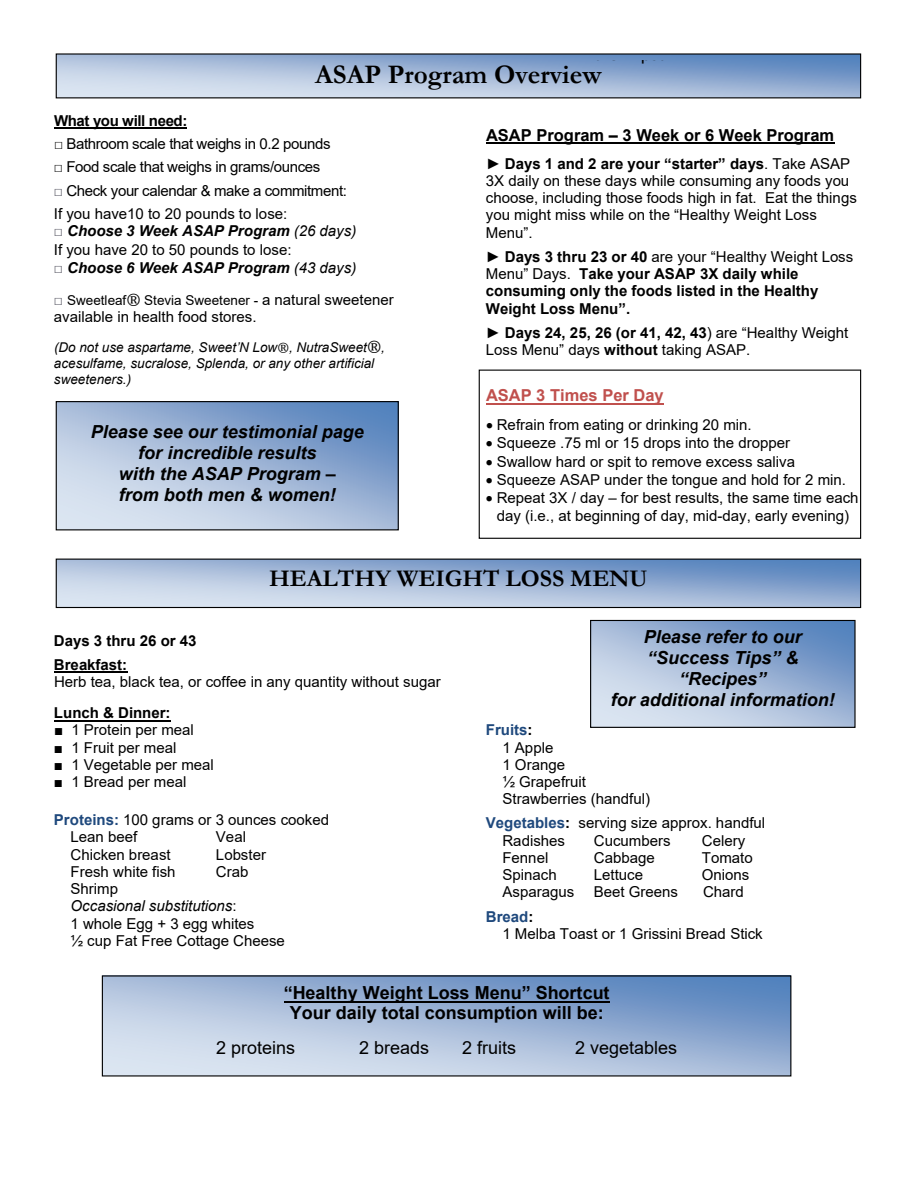
<style>
.page{position:relative;width:918px;height:1188px;background:#fff}
.page>*{position:absolute;margin:0;border:0;box-sizing:border-box;transform-origin:0 0}
.t1{font:700 27px "Garamond";color:#000}
.t2{font:700 24px "Garamond";color:#000}
.t3{font:italic 700 18px/20.9px "Arial";color:#000;text-align:center}
.t4{font:700 18px/20.7px "Arial";color:#000;text-align:center}
.t5{font:18px "Arial";color:#000}
.t6{font:18px "Myriad Pro";color:#000}
.t7{font:700 16.5px "Arial";color:#000}
.t8{font:700 16.5px "Arial";color:#c0504d}
.t9{font:15px/17.2px "Arial";color:#000}
.t10{font:700 15px/17.2px "Arial";color:#000}
.t11{font:15px/23.2px "Arial";letter-spacing:-.025em;color:#000}
.t12{font:italic 700 15px "Arial";color:#000}
.t13{font:700 15px "Arial";letter-spacing:-.025em;color:#000}
.t14{font:italic 13.5px/15.9px "Arial";color:#000}
.t15{font:13.5px "Arial";color:#000}
.s1{color:#4b4b57}
.s2{font-weight:700;font-style:italic}
.s3{font-style:italic}
.s4{font-weight:400;font-style:normal;color:#4b4b57}
.s5{font-weight:400}
.s6{font-size:15px;color:#4b4b57}
.s7{font-family:"Cambria";font-style:italic;font-size:16.5px}
.s8{font-size:15px}
.s9{font-family:"Cambria"}
.s10{font-family:"Cambria";font-size:16.5px}
.s11{font-weight:700}
.s12{font-weight:700;color:#1f497d}
</style>
<div class="page">
<hr style="left:54px;top:128px;width:133px;height:1px;background:#000">
<hr style="left:486px;top:142px;width:348px;height:2px;background:#000">
<hr style="left:486px;top:403px;width:178px;height:2px;background:#c0504d">
<hr style="left:54px;top:671px;width:73px;height:2px;background:#000">
<hr style="left:54px;top:720px;width:117px;height:1px;background:#000">
<svg style="left:104px;top:977px;width:685px;height:98px;background:#a3b9d9"></svg>
<hr style="left:284px;top:1001px;width:326px;height:2px;background:#000">
<svg style="left:58px;top:55px;width:801px;height:41px;background:#a2b8d8"></svg>
<svg style="left:58px;top:561px;width:801px;height:45px;background:#a4bad9"></svg>
<div style="left:56px;top:559px;width:805px;height:49px;border:1px solid #000"></div>
<div style="left:479px;top:370px;width:382px;height:169px;border:1px solid #000"></div>
<svg style="left:58px;top:403px;width:339px;height:125px;background:#a3b9d9"></svg>
<div style="left:56px;top:401px;width:343px;height:129px;border:1px solid #000"></div>
<svg style="left:592px;top:622px;width:262px;height:104px;background:#a4bad9"></svg>
<div style="left:590px;top:620px;width:266px;height:108px;border:1px solid #000"></div>
<h1 class="t1" style="left:315px;top:56px;width:288px">ASAP Program Overview</h1>
<p class="t13" style="left:54px;top:110px;width:135px">What you will need:</p>
<p class="t11" style="left:54px;top:132px;width:278px">□ Bathroom scale that weighs in 0.2 pounds</p>
<p class="t11" style="left:54px;top:155px;width:268px">□ Food scale that weighs in grams/ounces</p>
<p class="t11" style="left:54px;top:179px;width:295px"><span class="s1">□</span> Check your calendar &amp; make a commitment:<br>If you have10 to 20 pounds to lose:</p>
<p class="t9" style="left:54px;top:222px;width:304px;line-height:18.5px"><span class="s1">□</span> <span class="s2">Choose 3 Week ASAP Program</span> <span class="s3">(26 days)<br></span>If you have 20 to 50 pounds to lose:</p>
<p class="t12" style="left:54px;top:258px;width:304px"><span class="s4">□</span> Choose 6 Week ASAP Program <span class="s5">(43 days)</span></p>
<p class="t15" style="left:54px;top:291px;width:341px"><span class="s6">□</span> Sweetleaf<span class="s7">®</span> Stevia Sweetener - <span class="s8">a natural sweetener</span></p>
<p class="t9" style="left:54px;top:308px;width:204px">available in health food stores.</p>
<p class="t14" style="left:54px;top:339px;width:332px">(Do not use aspartame, Sweet’N Low<span class="s9">®</span>, NutraSweet<span class="s10">®</span>, acesulfame, sucralose, Splenda, or any other artificial sweeteners.)</p>
<p class="t3" style="left:91px;top:422px;width:275px">Please see our testimonial page for incredible results<br>with the ASAP Program –<br>from both men &amp; women!</p>
<p class="t6" style="left:198px;top:430px;width:100px">Lorem ipsum</p>
<p class="t7" style="left:486px;top:123px;width:350px">ASAP Program – 3 Week or 6 Week Program</p>
<p class="t9" style="left:486px;top:155px;width:373px">► <span class="s11">Days 1 and 2 are your “starter” days</span>. Take ASAP 3X daily on these days while consuming any foods you choose, including those foods high in fat. Eat the things you might miss while on the “Healthy Weight Loss Menu”.</p>
<p class="t10" style="left:486px;top:248px;width:369px"><span class="s5">►</span> Days 3 thru 23 or 40 <span class="s5">are your “Healthy Weight Loss Menu” Days.</span> Take your ASAP 3X daily while consuming only the foods listed in the Healthy Weight Loss Menu”.</p>
<p class="t9" style="left:486px;top:324px;width:364px">► <span class="s11">Days 24, 25, 26 (or 41, 42, 43</span>) are “Healthy Weight<br>Loss Menu” days <span class="s11">without</span> taking ASAP.</p>
<p class="t8" style="left:486px;top:384px;width:179px">ASAP 3 Times Per Day</p>
<p class="t9" style="left:486px;top:416px;width:267px">• Refrain from eating or drinking 20 min.</p>
<p class="t9" style="left:486px;top:434px;width:306px">• Squeeze .75 ml or 15 drops into the dropper</p>
<p class="t9" style="left:486px;top:453px;width:311px">• Swallow hard or spit to remove excess saliva</p>
<p class="t9" style="left:486px;top:471px;width:362px">• Squeeze ASAP under the tongue and hold for 2 min.</p>
<p class="t9" style="left:486px;top:489px;width:374px;text-align:center">• Repeat 3X / day – for best results, the same time each day (i.e., at beginning of day, mid-day, early evening)</p>
<h2 class="t2" style="left:269px;top:562px;width:380px">HEALTHY WEIGHT LOSS MENU</h2>
<p class="t10" style="left:54px;top:629px;width:144px;line-height:24.2px">Days 3 thru 26 or 43<br>Breakfast:</p>
<p class="t9" style="left:54px;top:673px;width:388px">Herb tea, black tea, or coffee in any quantity without sugar</p>
<p class="t10" style="left:54px;top:704px;width:118px">Lunch &amp; Dinner:</p>
<p class="t9" style="left:54px;top:721px;width:141px">■ 1 Protein per meal</p>
<p class="t9" style="left:54px;top:739px;width:124px">■ 1 Fruit per meal</p>
<p class="t9" style="left:54px;top:756px;width:161px">■ 1 Vegetable per meal</p>
<p class="t9" style="left:54px;top:773px;width:134px">■ 1 Bread per meal</p>
<p class="t9" style="left:71px;top:811px;width:260px;text-indent:-17px"><span class="s12">Proteins:</span> 100 grams or 3 ounces cooked<br>Lean beef</p>
<p class="t9" style="left:216px;top:828px;width:32px">Veal</p>
<p class="t9" style="left:71px;top:846px;width:102px">Chicken breast</p>
<p class="t9" style="left:216px;top:846px;width:52px">Lobster</p>
<p class="t9" style="left:71px;top:863px;width:107px">Fresh white fish</p>
<p class="t9" style="left:216px;top:863px;width:34px">Crab</p>
<p class="t9" style="left:71px;top:880px;width:216px">Shrimp<br><span class="s3">Occasional substitutions</span>:<br>1 whole Egg + 3 egg whites<br>½ cup Fat Free Cottage Cheese</p>
<p class="t3" style="left:611px;top:627px;width:226px">Please refer to our “Success Tips” &amp; “Recipes”<br>for additional information!</p>
<p class="t9" style="left:502px;top:721px;width:149px;text-indent:-17px"><span class="s12">Fruits</span><span class="s11">:<br></span>1 Apple<br>1 Orange<br>½ Grapefruit<br>Strawberries (handful)</p>
<p class="t9" style="left:502px;top:814px;width:264px;text-indent:-17px"><span class="s12">Vegetables</span><span class="s11">:</span> serving size approx. handful<br>Radishes</p>
<p class="t9" style="left:594px;top:832px;width:78px">Cucumbers</p>
<p class="t9" style="left:702px;top:832px;width:45px">Celery</p>
<p class="t9" style="left:502px;top:849px;width:47px">Fennel</p>
<p class="t9" style="left:594px;top:849px;width:62px">Cabbage</p>
<p class="t9" style="left:702px;top:849px;width:52px">Tomato</p>
<p class="t9" style="left:502px;top:866px;width:56px">Spinach</p>
<p class="t9" style="left:594px;top:866px;width:51px">Lettuce</p>
<p class="t9" style="left:702px;top:866px;width:49px">Onions</p>
<p class="t9" style="left:502px;top:884px;width:73px">Asparagus</p>
<p class="t9" style="left:594px;top:884px;width:86px">Beet Greens</p>
<p class="t9" style="left:703px;top:884px;width:42px">Chard</p>
<p class="t9" style="left:502px;top:908px;width:262px;text-indent:-17px"><span class="s12">Bread</span><span class="s11">:<br></span>1 Melba Toast or 1 Grissini Bread Stick</p>
<p class="t4" style="left:284px;top:982px;width:327px">“Healthy Weight Loss Menu” Shortcut<br>Your daily total consumption will be:</p>
<p class="t5" style="left:216px;top:1035px;width:81px">2 proteins</p>
<p class="t5" style="left:359px;top:1035px;width:71px">2 breads</p>
<p class="t5" style="left:462px;top:1035px;width:55px">2 fruits</p>
<p class="t5" style="left:575px;top:1035px;width:103px">2 vegetables</p>
</div>
